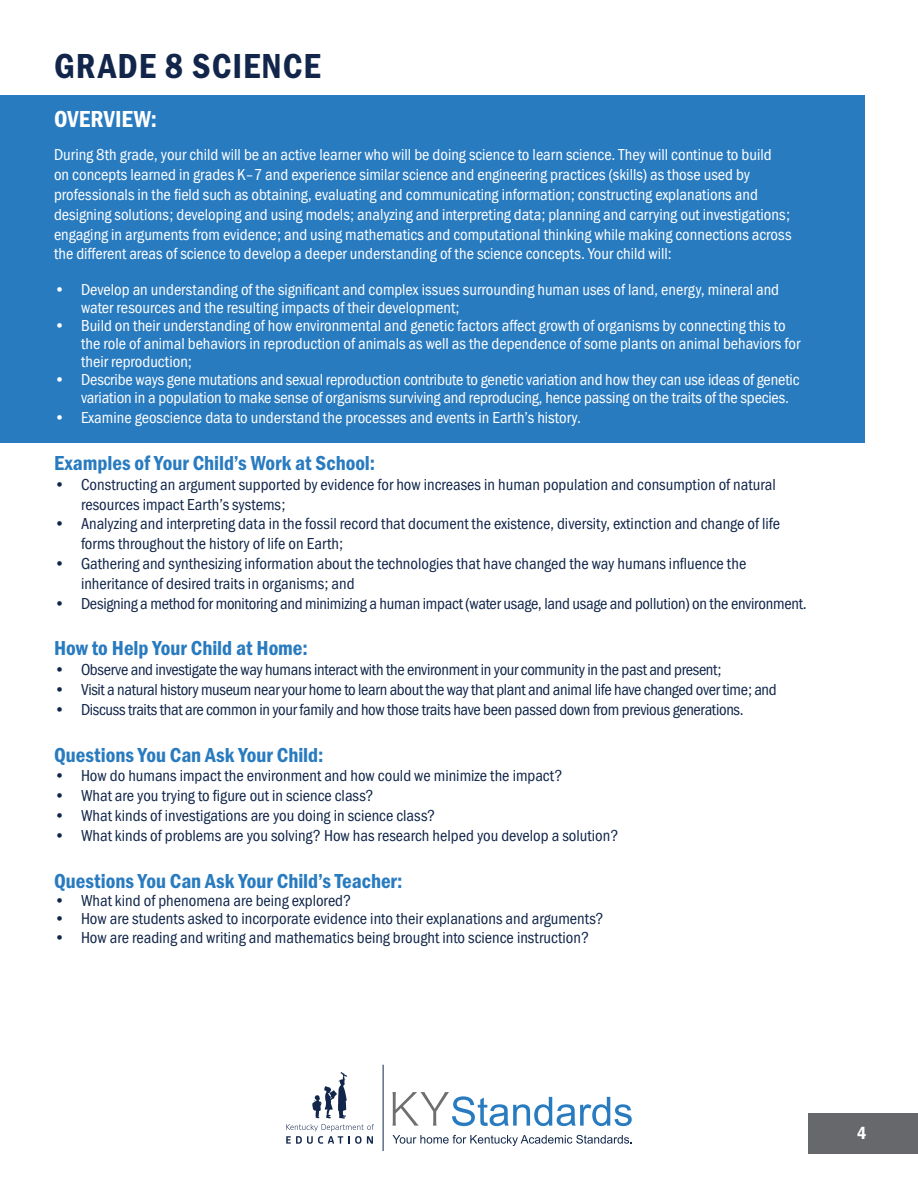
<style>
.page{position:relative;width:918px;height:1188px;background:#fff}
.page>*{position:absolute;margin:0;border:0;box-sizing:border-box;transform-origin:0 0}
.H2_Other{font:36px "Franklin Gothic URW Con Dem";letter-spacing:.03em;color:#11264a}
.H3_Other{font:24px "Franklin Gothic URW Con Dem";letter-spacing:.015em;color:#fff}
.t1{font:21px "Franklin Gothic URW Con Dem";color:#297bc0}
.t2{font:18px "Franklin Gothic URW Con Dem";color:#fff}
.t3{font:16.5px/19.8px "Franklin Gothic URW Cond";color:#fff}
.t4{font:16.5px/19.8px "Franklin Gothic URW Cond";color:#11264a}
.t5{font:16.5px "Franklin Gothic URW Cond";letter-spacing:-.02em;color:#11264a}
</style>
<div class="page">
<div style="left:809px;top:1114px;width:109px;height:40px;background:#67686b"></div>
<div style="left:0;top:95px;width:864px;height:348px;background:#297bc0"></div>
<svg style="left:392px;top:1092px;width:240px;height:34px"></svg>
<svg style="left:393px;top:1135px;width:239px;height:11px"></svg>
<svg style="left:286px;top:1072px;width:88px;height:72px"></svg>
<hr style="left:383px;top:1065px;width:1px;height:86px;background:#11274a">
<h2 class="H2_Other" style="left:54px;top:42px;width:268px">GRADE 8 SCIENCE</h2>
<h3 class="H3_Other" style="left:54px;top:103px;width:105px">OVERVIEW:</h3>
<p class="t3" style="left:54px;top:144px;width:739px">During 8th grade, your child will be an active learner who will be doing science to learn science. They will continue to build<br>on concepts learned in grades K–7 and experience similar science and engineering practices (skills) as those used by professionals in the field such as obtaining, evaluating and communicating information; constructing explanations and designing solutions; developing and using models; analyzing and interpreting data; planning and carrying out investigations; engaging in arguments from evidence; and using mathematics and computational thinking while making connections across the different areas of science to develop a deeper understanding of the science concepts. Your child will:</p>
<p class="t3" style="left:81px;top:280px;width:700px;line-height:18px;text-indent:-27px">• Develop an understanding of the significant and complex issues surrounding human uses of land, energy, mineral and water resources and the resulting impacts of their development;</p>
<p class="t3" style="left:81px;top:316px;width:721px;line-height:18px;text-indent:-27px">• Build on their understanding of how environmental and genetic factors affect growth of organisms by connecting this to the role of animal behaviors in reproduction of animals as well as the dependence of some plants on animal behaviors for their reproduction;</p>
<p class="t3" style="left:81px;top:370px;width:720px;line-height:18px;text-indent:-27px">• Describe ways gene mutations and sexual reproduction contribute to genetic variation and how they can use ideas of genetic variation in a population to make sense of organisms surviving and reproducing, hence passing on the traits of the species.</p>
<p class="t3" style="left:54px;top:407px;width:529px">• Examine geoscience data to understand the processes and events in Earth’s history.</p>
<h4 class="t1" style="left:54px;top:449px;width:323px">Examples of Your Child’s Work at School:</h4>
<p class="t4" style="left:81px;top:473px;width:696px;text-indent:-27px">• Constructing an argument supported by evidence for how increases in human population and consumption of natural resources impact Earth’s systems;</p>
<p class="t4" style="left:81px;top:513px;width:701px;text-indent:-27px">• Analyzing and interpreting data in the fossil record that document the existence, diversity, extinction and change of life forms throughout the history of life on Earth;</p>
<p class="t4" style="left:81px;top:552px;width:667px;text-indent:-27px">• Gathering and synthesizing information about the technologies that have changed the way humans influence the inheritance of desired traits in organisms; and</p>
<p class="t4" style="left:54px;top:592px;width:754px">• Designing a method for monitoring and minimizing a human impact (water usage, land usage and pollution) on the environment.</p>
<h4 class="t1" style="left:54px;top:634px;width:255px">How to Help Your Child at Home:</h4>
<p class="t5" style="left:54px;top:658px;width:669px">• Observe and investigate the way humans interact with the environment in your community in the past and present;</p>
<p class="t5" style="left:54px;top:678px;width:724px">• Visit a natural history museum near your home to learn about the way that plant and animal life have changed over time; and</p>
<p class="t5" style="left:54px;top:697px;width:691px">• Discuss traits that are common in your family and how those traits have been passed down from previous generations.</p>
<h4 class="t1" style="left:54px;top:741px;width:271px">Questions You Can Ask Your Child:</h4>
<p class="t4" style="left:54px;top:765px;width:510px">• How do humans impact the environment and how could we minimize the impact?</p>
<p class="t4" style="left:54px;top:785px;width:321px">• What are you trying to figure out in science class?</p>
<p class="t4" style="left:54px;top:804px;width:383px">• What kinds of investigations are you doing in science class?</p>
<p class="t4" style="left:54px;top:824px;width:566px">• What kinds of problems are you solving? How has research helped you develop a solution?</p>
<h4 class="t1" style="left:54px;top:867px;width:350px">Questions You Can Ask Your Child’s Teacher:</h4>
<p class="t4" style="left:54px;top:889px;width:299px">• What kind of phenomena are being explored?</p>
<p class="t4" style="left:54px;top:907px;width:551px">• How are students asked to incorporate evidence into their explanations and arguments?</p>
<p class="t4" style="left:54px;top:927px;width:537px">• How are reading and writing and mathematics being brought into science instruction?</p>
<p class="t2" style="left:857px;top:1121px;width:11px">4</p>
</div>
